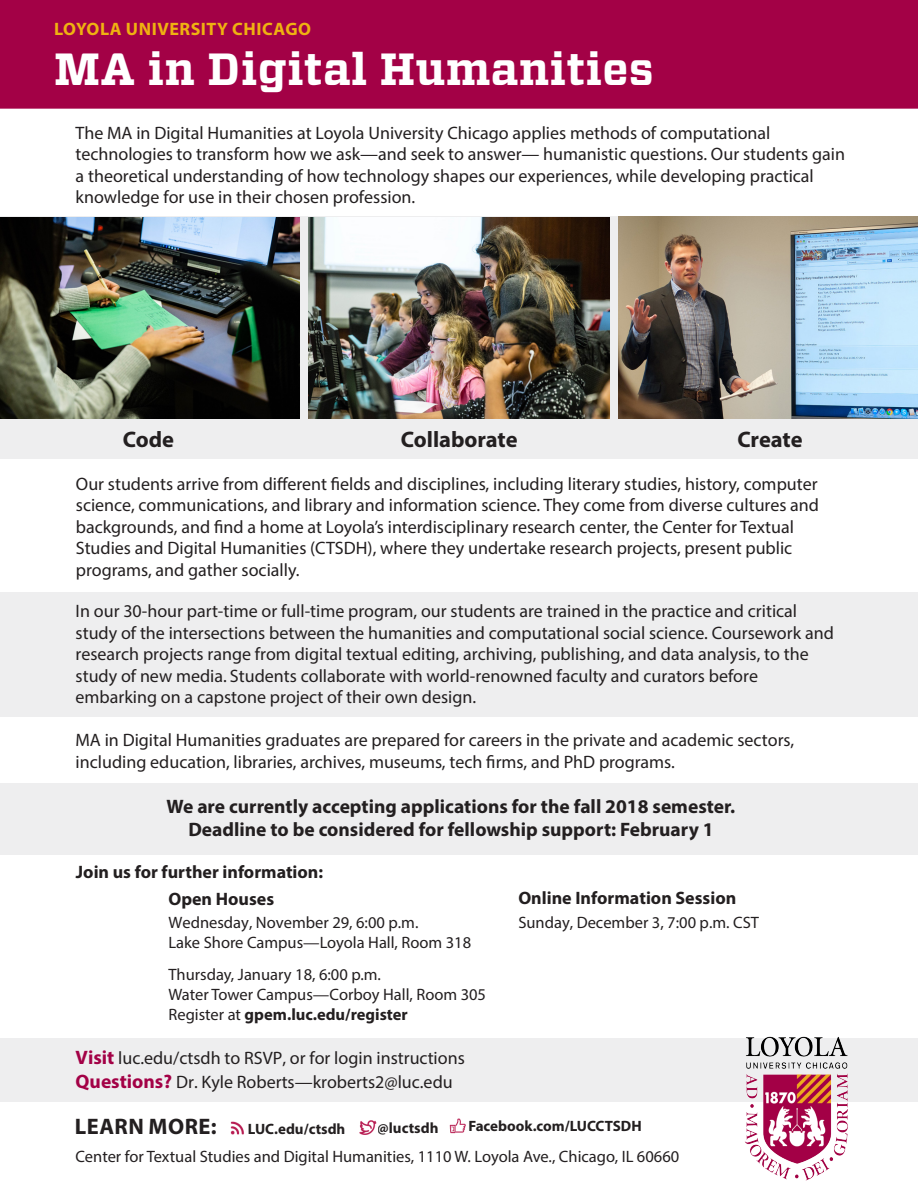
<style>
.page{position:relative;width:918px;height:1188px;background:#fff}
.page>*{position:absolute;margin:0;border:0;box-sizing:border-box;transform-origin:0 0}
.t1{font:700 45px "Vitesse";letter-spacing:.01em;color:#fff}
.t2{font:700 22.5px "Myriad Pro";color:#231f20}
.t3{font:700 22.5px "Myriad Pro";letter-spacing:.02em;color:#231f20}
.t4{font:700 19.5px "Myriad Pro";color:#231f20}
.t5{font:18px/21.6px "Myriad Pro";color:#231f20}
.t6{font:700 18px "Myriad Pro";color:#231f20}
.t7{font:700 18px "Myriad Pro";letter-spacing:.03em;color:#efb211}
.t8{font:16.5px/20px "Myriad Pro";color:#231f20}
.t9{font:700 15px "Myriad Pro";color:#231f20}
.s1{font-weight:700}
.s2{font-weight:700;font-size:19.5px;color:#a30146}
</style>
<div class="page">
<div style="left:0;top:1038px;width:918px;height:64px;background:#eeeeef"></div>
<div style="left:0;top:783px;width:918px;height:72px;background:#eeeeef"></div>
<div style="left:0;top:592px;width:918px;height:125px;background:#eeeeef"></div>
<div style="left:0;top:217px;width:918px;height:242px;background:#eeeeef"></div>
<img style="left:619px;top:217px;width:299px;height:201px">
<img style="left:309px;top:217px;width:301px;height:202px">
<img style="left:0;top:217px;width:300px;height:202px">
<div style="left:0;top:0;width:918px;height:109px;background:#a30146"></div>
<img style="left:745px;top:1036px;width:103px;height:145px">
<img style="left:230px;top:1121px;width:14px;height:14px">
<img style="left:359px;top:1120px;width:18px;height:15px">
<img style="left:449px;top:1118px;width:17px;height:16px">
<p class="t7" style="left:54px;top:17px;width:259px">LOYOLA UNIVERSITY CHICAGO</p>
<p class="t1" style="left:54px;top:40px;width:601px">MA in Digital Humanities</p>
<p class="t5" style="left:76px;top:122px;width:771px">The MA in Digital Humanities at Loyola University Chicago applies methods of computational technologies to transform how we ask—and seek to answer— humanistic questions. Our students gain a theoretical understanding of how technology shapes our experiences, while developing practical knowledge for use in their chosen profession.</p>
<p class="t2" style="left:123px;top:425px;width:53px">Code</p>
<p class="t2" style="left:401px;top:425px;width:118px">Collaborate</p>
<p class="t2" style="left:737px;top:425px;width:67px">Create</p>
<p class="t5" style="left:76px;top:472px;width:745px">Our students arrive from different fields and disciplines, including literary studies, history, computer science, communications, and library and information science. They come from diverse cultures and backgrounds, and find a home at Loyola’s interdisciplinary research center, the Center for Textual Studies and Digital Humanities (CTSDH), where they undertake research projects, present public programs, and gather socially.</p>
<p class="t5" style="left:76px;top:600px;width:760px">In our 30-hour part-time or full-time program, our students are trained in the practice and critical study of the intersections between the humanities and computational social science. Coursework and research projects range from digital textual editing, archiving, publishing, and data analysis, to the study of new media. Students collaborate with world-renowned faculty and curators before embarking on a capstone project of their own design.</p>
<p class="t5" style="left:76px;top:729px;width:720px">MA in Digital Humanities graduates are prepared for careers in the private and academic sectors, including education, libraries, archives, museums, tech firms, and PhD programs.</p>
<p class="t4" style="left:167px;top:793px;width:570px">We are currently accepting applications for the fall 2018 semester.</p>
<p class="t4" style="left:188px;top:817px;width:527px">Deadline to be considered for fellowship support: February 1</p>
<p class="t6" style="left:76px;top:860px;width:249px">Join us for further information:</p>
<p class="t6" style="left:168px;top:887px;width:107px">Open Houses</p>
<p class="t8" style="left:168px;top:913px;width:304px">Wednesday, November 29, 6:00 p.m.<br>Lake Shore Campus—Loyola Hall, Room 318</p>
<p class="t8" style="left:168px;top:964px;width:319px">Thursday, January 18, 6:00 p.m.<br>Water Tower Campus—Corboy Hall, Room 305<br>Register at <span class="s1">gpem.luc.edu/register</span></p>
<p class="t6" style="left:518px;top:886px;width:219px">Online Information Session</p>
<p class="t8" style="left:518px;top:912px;width:242px">Sunday, December 3, 7:00 p.m. CST</p>
<p class="t5" style="left:76px;top:1045px;width:391px;line-height:24.5px"><span class="s2">Visit</span> luc.edu/ctsdh to RSVP, or for login instructions<br><span class="s2">Questions?</span> Dr. Kyle Roberts—kroberts2@luc.edu</p>
<p class="t9" style="left:377px;top:1118px;width:63px">@luctsdh</p>
<p class="t9" style="left:468px;top:1117px;width:175px">Facebook.com/LUCCTSDH</p>
<p class="t8" style="left:76px;top:1146px;width:605px">Center for Textual Studies and Digital Humanities, 1110 W. Loyola Ave., Chicago, IL 60660</p>
<p class="t3" style="left:75px;top:1112px;width:143px">LEARN MORE:</p>
<p class="t9" style="left:248px;top:1119px;width:99px">LUC.edu/ctsdh</p>
</div>
